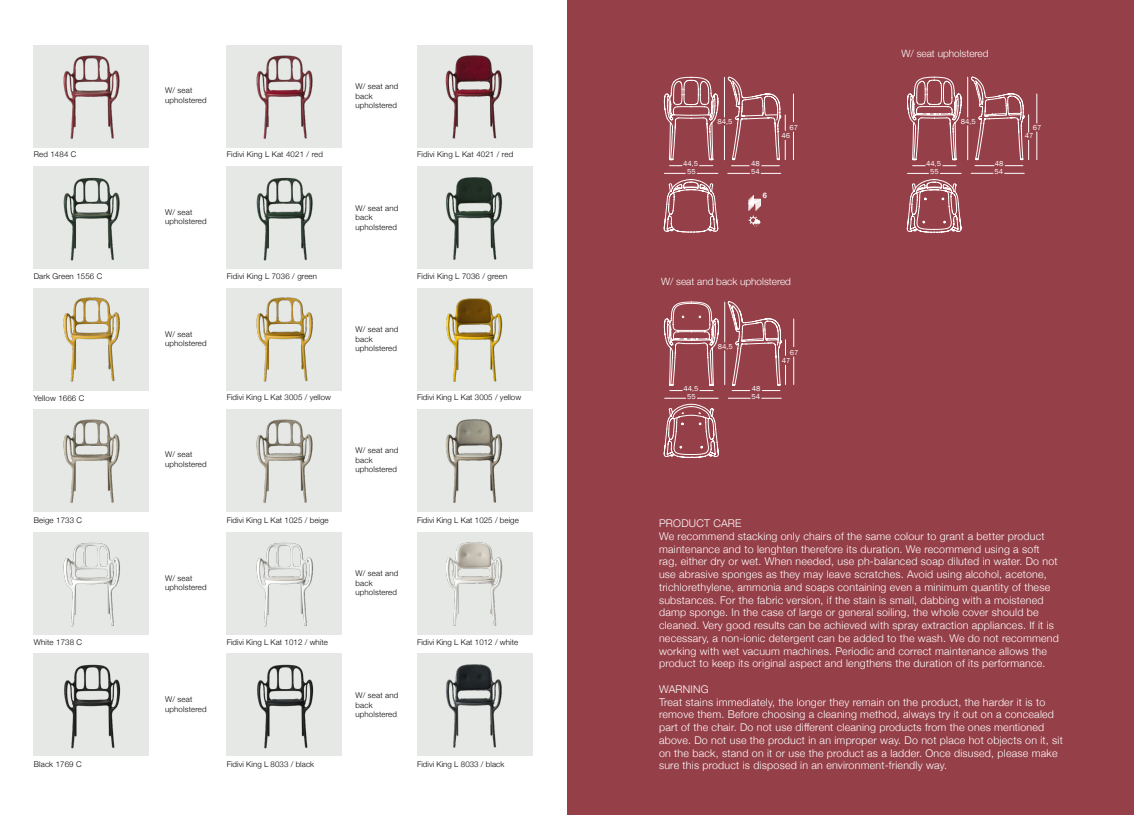
<style>
.page{position:relative;width:1134px;height:815px;background:#fff}
.page>*{position:absolute;margin:0;border:0;box-sizing:border-box;transform-origin:0 0}
.t1{font:300 10.62px/12.8px "Helvetica Neue";letter-spacing:.02em;color:#fff}
.t2{font:300 10px "Helvetica Neue";color:#fff}
.t3{font:300 7.88px "Helvetica Neue";letter-spacing:.02em;color:#040503}
.t4{font:700 7.5px "Helvetica Neue";color:#fff}
.t5{font:7.38px/8.4px "Franklin Gothic";color:#fff}
</style>
<div class="page">
<div style="left:567px;top:0;width:567px;height:815px;background:#953f48"></div>
<img style="left:417px;top:47px;width:115px;height:100px">
<img style="left:227px;top:47px;width:115px;height:100px">
<img style="left:34px;top:47px;width:115px;height:100px">
<div style="left:34px;top:166px;width:115px;height:103px;background:#e6e8e5"></div>
<img style="left:63px;top:177px;width:57px;height:84px">
<div style="left:34px;top:288px;width:115px;height:102px;background:#e6e8e5"></div>
<img style="left:63px;top:297px;width:57px;height:85px">
<div style="left:34px;top:409px;width:115px;height:102px;background:#e6e8e5"></div>
<img style="left:63px;top:419px;width:57px;height:84px">
<div style="left:34px;top:532px;width:115px;height:103px;background:#e6e8e5"></div>
<img style="left:63px;top:542px;width:57px;height:85px">
<img style="left:34px;top:656px;width:115px;height:100px">
<div style="left:417px;top:166px;width:115px;height:103px;background:#e6e8e5"></div>
<img style="left:446px;top:177px;width:57px;height:84px">
<div style="left:227px;top:166px;width:115px;height:103px;background:#e6e8e5"></div>
<img style="left:256px;top:177px;width:57px;height:84px">
<div style="left:417px;top:288px;width:115px;height:102px;background:#e6e8e5"></div>
<img style="left:446px;top:298px;width:57px;height:84px">
<div style="left:227px;top:288px;width:115px;height:102px;background:#e6e8e5"></div>
<img style="left:256px;top:297px;width:57px;height:85px">
<div style="left:227px;top:409px;width:115px;height:102px;background:#e6e8e5"></div>
<img style="left:256px;top:419px;width:57px;height:84px">
<div style="left:417px;top:409px;width:115px;height:102px;background:#e6e8e5"></div>
<img style="left:446px;top:419px;width:57px;height:84px">
<div style="left:227px;top:532px;width:115px;height:103px;background:#e6e8e5"></div>
<img style="left:256px;top:542px;width:57px;height:85px">
<div style="left:417px;top:532px;width:115px;height:103px;background:#e6e8e5"></div>
<img style="left:446px;top:542px;width:57px;height:84px">
<img style="left:227px;top:656px;width:115px;height:100px">
<img style="left:417px;top:656px;width:115px;height:100px">
<svg style="left:664px;top:77px;width:130px;height:155px"></svg>
<svg style="left:907px;top:77px;width:130px;height:155px"></svg>
<svg style="left:664px;top:301px;width:130px;height:157px"></svg>
<p class="t3" style="left:165px;top:84px;width:29px">W/ seat</p>
<p class="t3" style="left:165px;top:94px;width:43px">upholstered</p>
<p class="t3" style="left:355px;top:80px;width:44px">W/ seat and</p>
<p class="t3" style="left:355px;top:89px;width:19px">back</p>
<p class="t3" style="left:355px;top:99px;width:43px">upholstered</p>
<p class="t3" style="left:34px;top:148px;width:44px">Red 1484 C</p>
<p class="t3" style="left:227px;top:148px;width:98px">Fidivi King L Kat 4021 / red</p>
<p class="t3" style="left:417px;top:148px;width:98px">Fidivi King L Kat 4021 / red</p>
<p class="t3" style="left:165px;top:206px;width:29px">W/ seat</p>
<p class="t3" style="left:165px;top:215px;width:43px">upholstered</p>
<p class="t3" style="left:355px;top:201px;width:44px">W/ seat and</p>
<p class="t3" style="left:355px;top:211px;width:19px">back</p>
<p class="t3" style="left:355px;top:220px;width:43px">upholstered</p>
<p class="t3" style="left:34px;top:270px;width:70px">Dark Green 1556 C</p>
<p class="t3" style="left:227px;top:270px;width:92px">Fidivi King L 7036 / green</p>
<p class="t3" style="left:417px;top:270px;width:92px">Fidivi King L 7036 / green</p>
<p class="t3" style="left:165px;top:327px;width:29px">W/ seat</p>
<p class="t3" style="left:165px;top:337px;width:43px">upholstered</p>
<p class="t3" style="left:355px;top:323px;width:44px">W/ seat and</p>
<p class="t3" style="left:355px;top:333px;width:19px">back</p>
<p class="t3" style="left:355px;top:342px;width:43px">upholstered</p>
<p class="t3" style="left:34px;top:391px;width:52px">Yellow 1666 C</p>
<p class="t3" style="left:227px;top:391px;width:106px">Fidivi King L Kat 3005 / yellow</p>
<p class="t3" style="left:417px;top:391px;width:106px">Fidivi King L Kat 3005 / yellow</p>
<p class="t3" style="left:165px;top:448px;width:29px">W/ seat</p>
<p class="t3" style="left:165px;top:458px;width:43px">upholstered</p>
<p class="t3" style="left:355px;top:444px;width:44px">W/ seat and</p>
<p class="t3" style="left:355px;top:453px;width:19px">back</p>
<p class="t3" style="left:355px;top:463px;width:43px">upholstered</p>
<p class="t3" style="left:34px;top:514px;width:50px">Beige 1733 C</p>
<p class="t3" style="left:227px;top:514px;width:103px">Fidivi King L Kat 1025 / beige</p>
<p class="t3" style="left:417px;top:514px;width:103px">Fidivi King L Kat 1025 / beige</p>
<p class="t3" style="left:165px;top:572px;width:29px">W/ seat</p>
<p class="t3" style="left:165px;top:581px;width:43px">upholstered</p>
<p class="t3" style="left:355px;top:567px;width:44px">W/ seat and</p>
<p class="t3" style="left:355px;top:576px;width:19px">back</p>
<p class="t3" style="left:355px;top:586px;width:43px">upholstered</p>
<p class="t3" style="left:34px;top:636px;width:50px">White 1738 C</p>
<p class="t3" style="left:227px;top:636px;width:103px">Fidivi King L Kat 1012 / white</p>
<p class="t3" style="left:417px;top:636px;width:103px">Fidivi King L Kat 1012 / white</p>
<p class="t3" style="left:165px;top:693px;width:29px">W/ seat</p>
<p class="t3" style="left:165px;top:703px;width:43px">upholstered</p>
<p class="t3" style="left:355px;top:689px;width:44px">W/ seat and</p>
<p class="t3" style="left:355px;top:698px;width:19px">back</p>
<p class="t3" style="left:355px;top:708px;width:43px">upholstered</p>
<p class="t3" style="left:34px;top:758px;width:49px">Black 1769 C</p>
<p class="t3" style="left:227px;top:758px;width:89px">Fidivi King L 8033 / black</p>
<p class="t3" style="left:417px;top:758px;width:89px">Fidivi King L 8033 / black</p>
<p class="t5" style="left:683px;top:159px;width:16px">44,5</p>
<p class="t5" style="left:687px;top:168px;width:10px">55</p>
<p class="t5" style="left:717px;top:117px;width:16px">84,5</p>
<p class="t5" style="left:751px;top:159px;width:10px">48</p>
<p class="t5" style="left:751px;top:168px;width:10px">54</p>
<p class="t4" style="left:763px;top:189px;width:6px">6</p>
<p class="t5" style="left:781px;top:124px;width:18px;text-indent:8px">67<br>46</p>
<p class="t2" style="left:661px;top:273px;width:131px">W/ seat and back upholstered</p>
<p class="t5" style="left:683px;top:384px;width:16px">44,5</p>
<p class="t5" style="left:687px;top:392px;width:10px">55</p>
<p class="t5" style="left:718px;top:342px;width:16px">84,5</p>
<p class="t5" style="left:752px;top:384px;width:10px">48</p>
<p class="t5" style="left:752px;top:392px;width:10px">54</p>
<p class="t5" style="left:782px;top:348px;width:18px;text-indent:8px">67<br>47</p>
<p class="t2" style="left:901px;top:46px;width:88px">W/ seat upholstered</p>
<p class="t5" style="left:926px;top:159px;width:16px">44,5</p>
<p class="t5" style="left:930px;top:168px;width:10px">55</p>
<p class="t5" style="left:961px;top:117px;width:16px">84,5</p>
<p class="t5" style="left:995px;top:159px;width:10px">48</p>
<p class="t5" style="left:994px;top:167px;width:10px">54</p>
<p class="t5" style="left:1025px;top:124px;width:18px;text-indent:8px">67<br>47</p>
<p class="t1" style="left:659px;top:516px;width:84px">PRODUCT CARE</p>
<p class="t1" style="left:659px;top:529px;width:400px">We recommend stacking only chairs of the same colour to grant a better product maintenance and to lenghten therefore its duration. We recommend using a soft rag, either dry or wet. When needed, use ph-balanced soap diluted in water. Do not use abrasive sponges as they may leave scratches. Avoid using alcohol, acetone, trichlorethylene, ammonia and soaps containing even a minimum quantity of these</p>
<p class="t1" style="left:659px;top:593px;width:401px">substances. For the fabric version, if the stain is small, dabbing with a moistened damp sponge. In the case of large or general soiling, the whole cover should be cleaned. Very good results can be achieved with spray extraction appliances. If it is necessary, a non-ionic detergent can be added to the wash. We do not recommend working with wet vacuum machines. Periodic and correct maintenance allows the product to keep its original aspect and lengthens the duration of its performance.</p>
<p class="t1" style="left:659px;top:682px;width:51px">WARNING</p>
<p class="t1" style="left:659px;top:695px;width:405px">Treat stains immediately, the longer they remain on the product, the harder it is to remove them. Before choosing a cleaning method, always try it out on a concealed part of the chair. Do not use different cleaning products from the ones mentioned above. Do not use the product in an improper way. Do not place hot objects on it, sit on the back, stand on it or use the product as a ladder. Once disused, please make sure this product is disposed in an environment-friendly way.</p>
</div>
